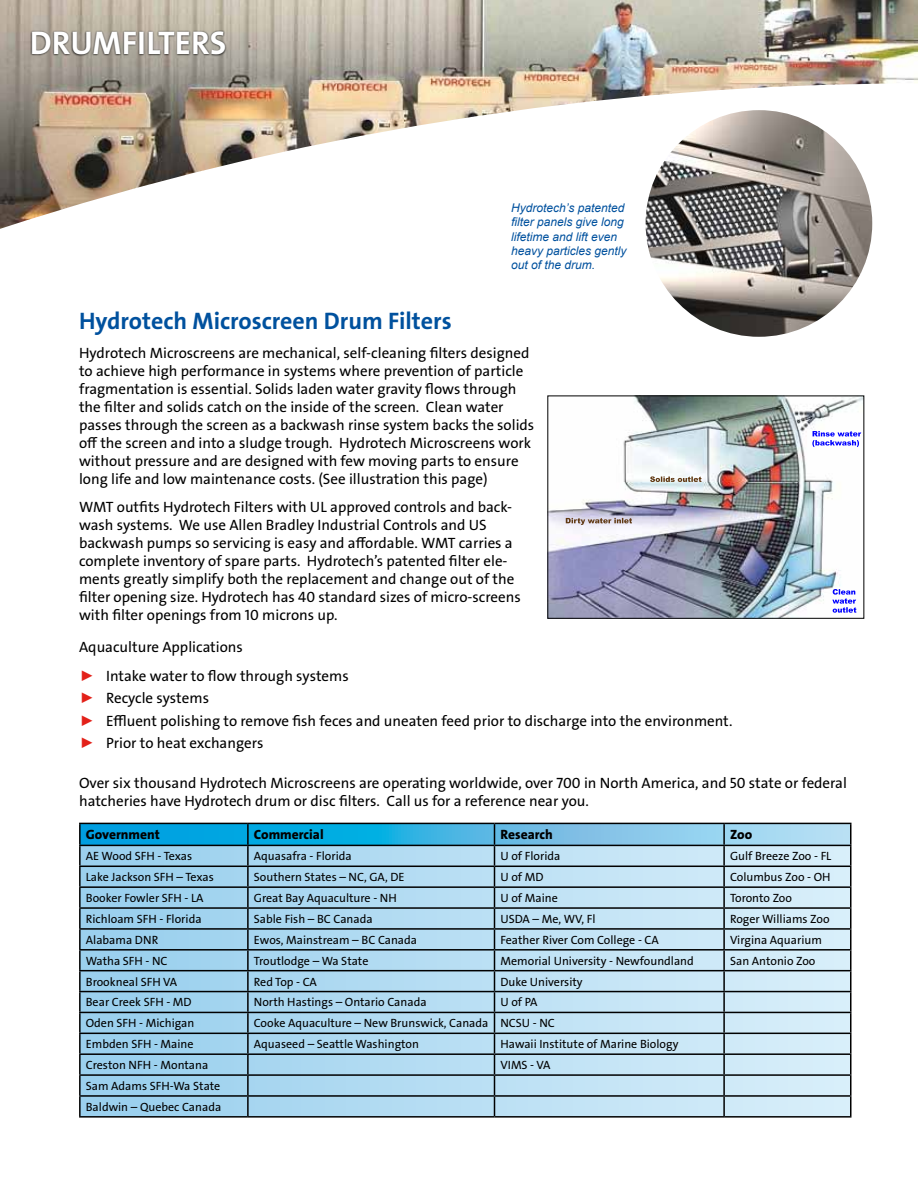
<style>
.page{position:relative;width:918px;height:1188px;background:#fff}
.page>*{position:absolute;margin:0;border:0;box-sizing:border-box;transform-origin:0 0}
.t1{font:33px "The Mix Veolia W7 Bld";color:#fff}
.t2{font:24px "The Sans Veolia W7 Bld";color:#00519e}
.t3{font:15px/18px "The Sans Veolia W5 Pla";color:#000}
.t4{font:13.5px "The Sans Veolia W8 Ex Bld";color:#000}
.t5{font:12px/20.9px "The Sans Veolia W5 Pla";color:#000}
.t6{font:italic 12px/14.4px "Arial";color:#00519e}
.s1{color:#e32119}
</style>
<div class="page">
<img style="left:0;top:0;width:918px;height:229px">
<svg style="left:79px;top:823px;width:773px;height:293px;background:#a2cadf"></svg>
<hr style="left:79px;top:1116px;width:169px;height:2px;background:#000">
<hr style="left:248px;top:1116px;width:247px;height:2px;background:#000">
<hr style="left:495px;top:1116px;width:229px;height:2px;background:#000">
<hr style="left:724px;top:1116px;width:128px;height:2px;background:#000">
<img style="left:550px;top:398px;width:312px;height:218px">
<img style="left:566px;top:518px;width:66px;height:5px">
<img style="left:813px;top:431px;width:48px;height:6px">
<img style="left:833px;top:589px;width:23px;height:15px">
<img style="left:650px;top:476px;width:52px;height:6px">
<img style="left:646px;top:110px;width:226px;height:227px;border-radius:113px">
<div style="left:30px;top:30px;width:197px;height:26px;background:#000;opacity:.85"></div>
<h1 class="t1" style="left:30px;top:22px;width:198px">DRUMFILTERS</h1>
<p class="t6" style="left:511px;top:201px;width:117px">Hydrotech’s patented filter panels give long lifetime and lift even heavy particles gently out of the drum.</p>
<h2 class="t2" style="left:79px;top:305px;width:374px">Hydrotech Microscreen Drum Filters</h2>
<p class="t3" style="left:79px;top:344px;width:457px">Hydrotech Microscreens are mechanical, self-cleaning filters designed to achieve high performance in systems where prevention of particle fragmentation is essential. Solids laden water gravity flows through the filter and solids catch on the inside of the screen. Clean water passes through the screen as a backwash rinse system backs the solids off the screen and into a sludge trough. Hydrotech Microscreens work without pressure and are designed with few moving parts to ensure long life and low maintenance costs. (See illustration this page)</p>
<p class="t3" style="left:79px;top:498px;width:443px">WMT outfits Hydrotech Filters with UL approved controls and back&shy;wash systems. We use Allen Bradley Industrial Controls and US backwash pumps so servicing is easy and affordable. WMT carries a complete inventory of spare parts. Hydrotech’s patented filter ele&shy;ments greatly simplify both the replacement and change out of the filter opening size. Hydrotech has 40 standard sizes of micro-screens with filter openings from 10 microns up.</p>
<p class="t3" style="left:79px;top:633px;width:271px;line-height:28.7px">Aquaculture Applications<br><span class="s1">⊲</span> Intake water to flow through systems</p>
<p class="t3" style="left:79px;top:687px;width:655px;line-height:22.2px"><span class="s1">⊲</span> Recycle systems<br><span class="s1">⊲</span> Effluent polishing to remove fish feces and uneaten feed prior to discharge into the environment. <span class="s1">⊲</span> Prior to heat exchangers</p>
<p class="t3" style="left:79px;top:774px;width:769px">Over six thousand Hydrotech Microscreens are operating worldwide, over 700 in North America, and 50 state or federal hatcheries have Hydrotech drum or disc filters. Call us for a reference near you.</p>
<p class="t4" style="left:86px;top:826px;width:75px">Government</p>
<p class="t4" style="left:254px;top:826px;width:71px">Commercial</p>
<p class="t4" style="left:501px;top:826px;width:54px">Research</p>
<p class="t4" style="left:730px;top:826px;width:24px">Zoo</p>
<p class="t5" style="left:86px;top:846px;width:108px">AE Wood SFH - Texas</p>
<p class="t5" style="left:254px;top:846px;width:99px">Aquasafra - Florida</p>
<p class="t5" style="left:500px;top:846px;width:61px">U of Florida</p>
<p class="t5" style="left:730px;top:846px;width:103px">Gulf Breeze Zoo - FL</p>
<p class="t5" style="left:86px;top:867px;width:130px">Lake Jackson SFH – Texas</p>
<p class="t5" style="left:254px;top:867px;width:152px">Southern States – NC, GA, DE</p>
<p class="t5" style="left:500px;top:867px;width:45px">U of MD</p>
<p class="t5" style="left:730px;top:867px;width:102px">Columbus Zoo - OH</p>
<p class="t5" style="left:86px;top:888px;width:119px">Booker Fowler SFH - LA</p>
<p class="t5" style="left:254px;top:888px;width:145px">Great Bay Aquaculture - NH</p>
<p class="t5" style="left:500px;top:888px;width:59px">U of Maine</p>
<p class="t5" style="left:730px;top:888px;width:63px">Toronto Zoo</p>
<p class="t5" style="left:86px;top:908px;width:117px">Richloam SFH - Florida</p>
<p class="t5" style="left:254px;top:908px;width:120px">Sable Fish – BC Canada</p>
<p class="t5" style="left:500px;top:908px;width:97px">USDA – Me, WV, Fl</p>
<p class="t5" style="left:730px;top:908px;width:101px">Roger Williams Zoo</p>
<p class="t5" style="left:86px;top:929px;width:74px">Alabama DNR</p>
<p class="t5" style="left:254px;top:929px;width:165px">Ewos, Mainstream – BC Canada</p>
<p class="t5" style="left:500px;top:929px;width:160px">Feather River Com College - CA</p>
<p class="t5" style="left:730px;top:929px;width:93px">Virgina Aquarium</p>
<p class="t5" style="left:86px;top:950px;width:83px">Watha SFH - NC</p>
<p class="t5" style="left:254px;top:950px;width:116px">Troutlodge – Wa State</p>
<p class="t5" style="left:500px;top:950px;width:195px">Memorial University - Newfoundland</p>
<p class="t5" style="left:730px;top:950px;width:87px">San Antonio Zoo</p>
<p class="t5" style="left:86px;top:971px;width:93px">Brookneal SFH VA</p>
<p class="t5" style="left:254px;top:971px;width:65px">Red Top - CA</p>
<p class="t5" style="left:500px;top:971px;width:84px">Duke University</p>
<p class="t5" style="left:86px;top:992px;width:107px">Bear Creek SFH - MD</p>
<p class="t5" style="left:254px;top:992px;width:174px">North Hastings – Ontario Canada</p>
<p class="t5" style="left:500px;top:992px;width:39px">U of PA</p>
<p class="t5" style="left:86px;top:1013px;width:110px">Oden SFH - Michigan</p>
<p class="t5" style="left:254px;top:1013px;width:303px">Cooke Aquaculture – New Brunswick, Canada NCSU - NC</p>
<p class="t5" style="left:86px;top:1034px;width:109px">Embden SFH - Maine</p>
<p class="t5" style="left:254px;top:1034px;width:167px">Aquaseed – Seattle Washington</p>
<p class="t5" style="left:500px;top:1034px;width:180px">Hawaii Institute of Marine Biology</p>
<p class="t5" style="left:86px;top:1055px;width:124px">Creston NFH - Montana</p>
<p class="t5" style="left:500px;top:1055px;width:52px">VIMS - VA</p>
<p class="t5" style="left:86px;top:1076px;width:137px">Sam Adams SFH-Wa State<br>Baldwin – Quebec Canada</p>
</div>
